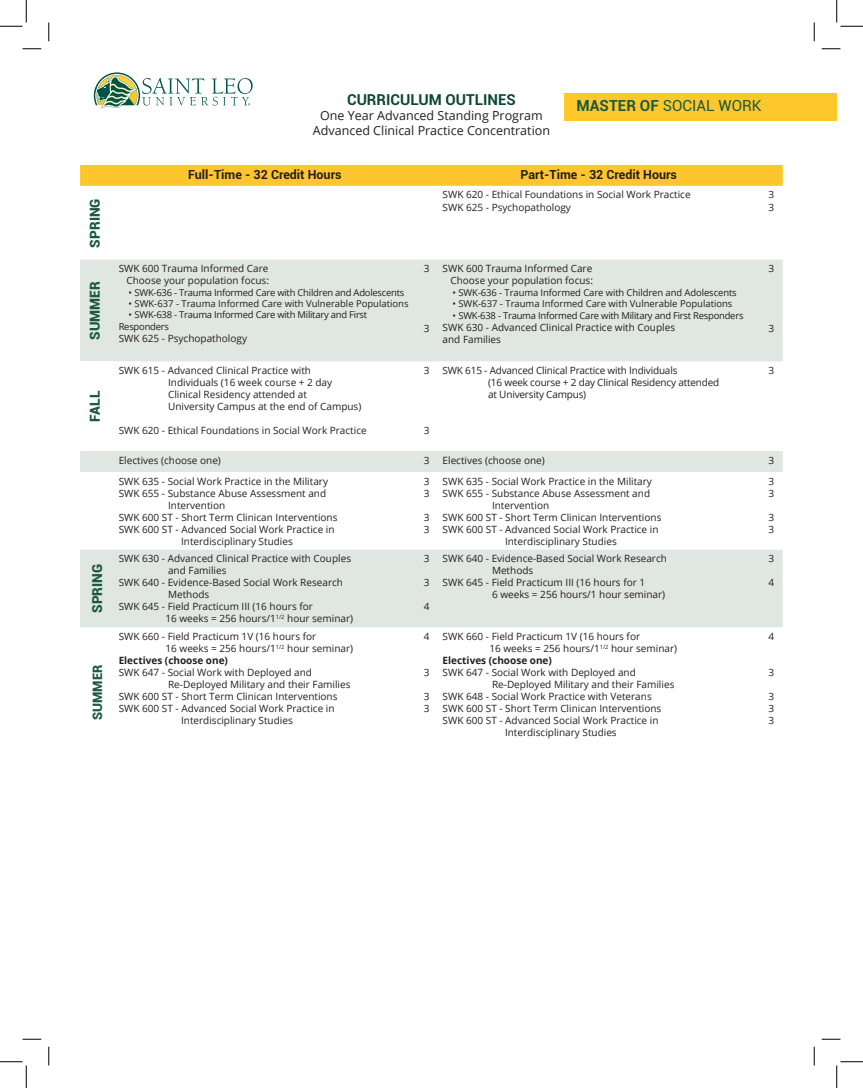
<style>
.page{position:relative;width:863px;height:1088px;background:#fff}
.page>*{position:absolute;margin:0;border:0;box-sizing:border-box;transform-origin:0 0}
.t1{font:15.25px "Roboto";color:#1c5a41}
.t2{font:700 15px "Roboto";color:#0c4634}
.t3{font:900 13.75px "Roboto";color:#1b5a41}
.t4{font:900 13px "Roboto";color:#1b5a41}
.t5{font:12.5px/15px "Open Sans";color:#231f20;text-align:center}
.t6{font:700 12.5px "Roboto";color:#231f20}
.t7{font:10px/12px "Open Sans";color:#231f20}
.t8{font:10px/12px "Open Sans";letter-spacing:-.02em;color:#231f20}
.t9{font:700 10px "Open Sans";color:#231f20}
.t10{font:9.5px/12px "Open Sans";letter-spacing:-.025em;color:#231f20}
.t11{font:9.5px "Open Sans";color:#231f20}
.s1{font-weight:700}
</style>
<div class="page">
<div style="left:564px;top:94px;width:272px;height:27px;background:#fec82b"></div>
<svg style="left:94px;top:72px;width:158px;height:36px"></svg>
<div style="left:80px;top:165px;width:702px;height:21px;background:#fec62e"></div>
<svg style="left:80px;top:260px;width:702px;height:367px;fill:#e0e6e2"></svg>
<div style="left:80px;top:361px;width:34px;height:90px;background:#fff"></div>
<svg style="left:22px;top:48px;width:19px;height:2px"></svg>
<svg style="left:821px;top:48px;width:19px;height:2px"></svg>
<svg style="left:22px;top:1038px;width:19px;height:2px"></svg>
<svg style="left:821px;top:1038px;width:19px;height:2px"></svg>
<svg style="left:48px;top:22px;width:2px;height:19px"></svg>
<svg style="left:48px;top:1046px;width:2px;height:19px"></svg>
<svg style="left:813px;top:22px;width:2px;height:19px"></svg>
<svg style="left:813px;top:1046px;width:2px;height:19px"></svg>
<svg style="left:0;top:0;width:27px;height:27px"></svg>
<svg style="left:0;top:1061px;width:27px;height:27px"></svg>
<svg style="left:836px;top:0;width:26px;height:27px"></svg>
<svg style="left:836px;top:1061px;width:26px;height:27px"></svg>
<h2 class="t2" style="left:347px;top:89px;width:170px">CURRICULUM OUTLINES</h2>
<p class="t5" style="left:313px;top:108px;width:239px">One Year Advanced Standing Program<br>Advanced Clinical Practice Concentration</p>
<h1 class="t1" style="left:576px;top:95px;width:186px"><span class="s1">MASTER OF</span> SOCIAL WORK</h1>
<p class="t6" style="left:188px;top:166px;width:155px">Full-Time - 32 Credit Hours</p>
<p class="t6" style="left:520px;top:166px;width:158px">Part-Time - 32 Credit Hours</p>
<h3 class="t3" style="left:85px;top:247px;width:50px;rotate:-90deg">SPRING</h3>
<p class="t7" style="left:442px;top:189px;width:249px">SWK 620 - Ethical Foundations in Social Work Practice<br>SWK 625 - Psychopathology</p>
<p class="t7" style="left:768px;top:189px;width:7px">3<br>3</p>
<h3 class="t3" style="left:85px;top:340px;width:60px;rotate:-90deg">SUMMER</h3>
<p class="t7" style="left:442px;top:262px;width:152px;text-align:right">SWK 600 Trauma Informed Care<br>Choose your population focus:</p>
<p class="t10" style="left:452px;top:286px;width:286px">• SWK-636 - Trauma Informed Care with Children and Adolescents</p>
<p class="t11" style="left:452px;top:297px;width:281px">• SWK-637 - Trauma Informed Care with Vulnerable Populations</p>
<p class="t10" style="left:452px;top:309px;width:292px">• SWK-638 - Trauma Informed Care with Military and First Responders</p>
<p class="t7" style="left:442px;top:321px;width:234px">SWK 630 - Advanced Clinical Practice with Couples and Families</p>
<p class="t7" style="left:119px;top:262px;width:152px;text-align:right">SWK 600 Trauma Informed Care<br>Choose your population focus:</p>
<p class="t10" style="left:128px;top:286px;width:277px">• SWK-636 - Trauma Informed Care with Children and Adolescents</p>
<p class="t11" style="left:128px;top:297px;width:281px">• SWK-637 - Trauma Informed Care with Vulnerable Populations</p>
<p class="t10" style="left:119px;top:309px;width:250px;text-indent:10px">• SWK-638 - Trauma Informed Care with Military and First<br>Responders</p>
<p class="t7" style="left:119px;top:332px;width:130px">SWK 625 - Psychopathology</p>
<p class="t7" style="left:424px;top:262px;width:7px">3</p>
<p class="t7" style="left:768px;top:262px;width:7px">3</p>
<p class="t7" style="left:424px;top:322px;width:7px">3</p>
<p class="t7" style="left:768px;top:322px;width:7px">3</p>
<h3 class="t3" style="left:85px;top:422px;width:33px;rotate:-90deg">FALL</h3>
<h3 class="t3" style="left:87px;top:613px;width:50px;rotate:-90deg">SPRING</h3>
<h3 class="t4" style="left:88px;top:720px;width:57px;rotate:-90deg">SUMMER</h3>
<p class="t7" style="left:168px;top:364px;width:195px;text-indent:-49px">SWK 615 - Advanced Clinical Practice with Individuals (16 week course + 2 day Clinical Residency attended at<br>University Campus at the end of Campus)</p>
<p class="t7" style="left:119px;top:424px;width:249px">SWK 620 - Ethical Foundations in Social Work Practice</p>
<p class="t7" style="left:424px;top:364px;width:7px">3</p>
<p class="t7" style="left:424px;top:424px;width:7px">3</p>
<p class="t8" style="left:488px;top:364px;width:232px;text-indent:-46px">SWK 615 - Advanced Clinical Practice with Individuals<br>(16 week course + 2 day Clinical Residency attended at University Campus)</p>
<p class="t7" style="left:768px;top:364px;width:7px">3</p>
<p class="t7" style="left:119px;top:454px;width:104px">Electives (choose one)</p>
<p class="t7" style="left:424px;top:454px;width:7px">3</p>
<p class="t7" style="left:442px;top:454px;width:104px">Electives (choose one)</p>
<p class="t7" style="left:768px;top:454px;width:7px">3</p>
<p class="t7" style="left:119px;top:475px;width:211px">SWK 635 - Social Work Practice in the Military</p>
<p class="t7" style="left:119px;top:487px;width:209px">SWK 655 - Substance Abuse Assessment and</p>
<p class="t7" style="left:168px;top:499px;width:59px">Intervention</p>
<p class="t7" style="left:119px;top:511px;width:220px">SWK 600 ST - Short Term Clinican Interventions</p>
<p class="t7" style="left:119px;top:523px;width:217px">SWK 600 ST - Advanced Social Work Practice in</p>
<p class="t7" style="left:181px;top:535px;width:113px">Interdisciplinary Studies</p>
<p class="t7" style="left:442px;top:475px;width:211px">SWK 635 - Social Work Practice in the Military</p>
<p class="t7" style="left:442px;top:487px;width:209px">SWK 655 - Substance Abuse Assessment and</p>
<p class="t7" style="left:492px;top:499px;width:59px">Intervention</p>
<p class="t7" style="left:442px;top:511px;width:220px">SWK 600 ST - Short Term Clinican Interventions</p>
<p class="t7" style="left:442px;top:523px;width:217px">SWK 600 ST - Advanced Social Work Practice in</p>
<p class="t7" style="left:505px;top:535px;width:113px">Interdisciplinary Studies</p>
<p class="t7" style="left:424px;top:475px;width:7px">3<br>3</p>
<p class="t7" style="left:424px;top:511px;width:7px">3<br>3</p>
<p class="t7" style="left:768px;top:475px;width:7px">3<br>3</p>
<p class="t7" style="left:768px;top:511px;width:7px">3<br>3</p>
<p class="t7" style="left:119px;top:552px;width:234px">SWK 630 - Advanced Clinical Practice with Couples</p>
<p class="t7" style="left:168px;top:564px;width:60px">and Families</p>
<p class="t7" style="left:119px;top:576px;width:226px">SWK 640 - Evidence-Based Social Work Research</p>
<p class="t7" style="left:168px;top:588px;width:43px">Methods</p>
<p class="t7" style="left:119px;top:600px;width:196px">SWK 645 - Field Practicum III (16 hours for</p>
<p class="t7" style="left:165px;top:612px;width:189px">16 weeks = 256 hours/1<sup>1/2</sup> hour seminar)</p>
<p class="t7" style="left:119px;top:630px;width:199px">SWK 660 - Field Practicum 1V (16 hours for</p>
<p class="t7" style="left:165px;top:642px;width:189px">16 weeks = 256 hours/1<sup>1/2</sup> hour seminar)</p>
<p class="t9" style="left:119px;top:653px;width:111px">Electives (choose one)</p>
<p class="t7" style="left:119px;top:666px;width:195px">SWK 647 - Social Work with Deployed and</p>
<p class="t7" style="left:168px;top:678px;width:184px">Re-Deployed Military and their Families</p>
<p class="t7" style="left:119px;top:690px;width:220px">SWK 600 ST - Short Term Clinican Interventions</p>
<p class="t7" style="left:119px;top:702px;width:217px">SWK 600 ST - Advanced Social Work Practice in</p>
<p class="t7" style="left:181px;top:714px;width:113px">Interdisciplinary Studies</p>
<p class="t7" style="left:424px;top:552px;width:7px">3</p>
<p class="t7" style="left:424px;top:576px;width:7px">3</p>
<p class="t7" style="left:424px;top:600px;width:7px">4</p>
<p class="t7" style="left:424px;top:630px;width:7px">4</p>
<p class="t7" style="left:424px;top:666px;width:7px">3</p>
<p class="t7" style="left:424px;top:690px;width:7px">3<br>3</p>
<p class="t7" style="left:442px;top:552px;width:226px">SWK 640 - Evidence-Based Social Work Research</p>
<p class="t7" style="left:492px;top:564px;width:43px">Methods</p>
<p class="t7" style="left:442px;top:576px;width:204px">SWK 645 - Field Practicum III (16 hours for 1</p>
<p class="t7" style="left:492px;top:588px;width:175px">6 weeks = 256 hours/1 hour seminar)</p>
<p class="t7" style="left:442px;top:630px;width:199px">SWK 660 - Field Practicum 1V (16 hours for</p>
<p class="t7" style="left:489px;top:642px;width:189px">16 weeks = 256 hours/1<sup>1/2</sup> hour seminar)</p>
<p class="t9" style="left:442px;top:653px;width:111px">Electives (choose one)</p>
<p class="t7" style="left:442px;top:666px;width:195px">SWK 647 - Social Work with Deployed and</p>
<p class="t7" style="left:492px;top:678px;width:184px">Re-Deployed Military and their Families</p>
<p class="t7" style="left:442px;top:690px;width:211px">SWK 648 - Social Work Practice with Veterans</p>
<p class="t7" style="left:442px;top:702px;width:220px">SWK 600 ST - Short Term Clinican Interventions</p>
<p class="t7" style="left:442px;top:714px;width:217px">SWK 600 ST - Advanced Social Work Practice in</p>
<p class="t7" style="left:505px;top:726px;width:113px">Interdisciplinary Studies</p>
<p class="t7" style="left:768px;top:552px;width:7px">3</p>
<p class="t7" style="left:768px;top:576px;width:7px">4</p>
<p class="t7" style="left:768px;top:630px;width:7px">4</p>
<p class="t7" style="left:768px;top:666px;width:7px">3</p>
<p class="t7" style="left:768px;top:690px;width:7px;text-align:justify">3<br>3<br>3</p>
</div>
